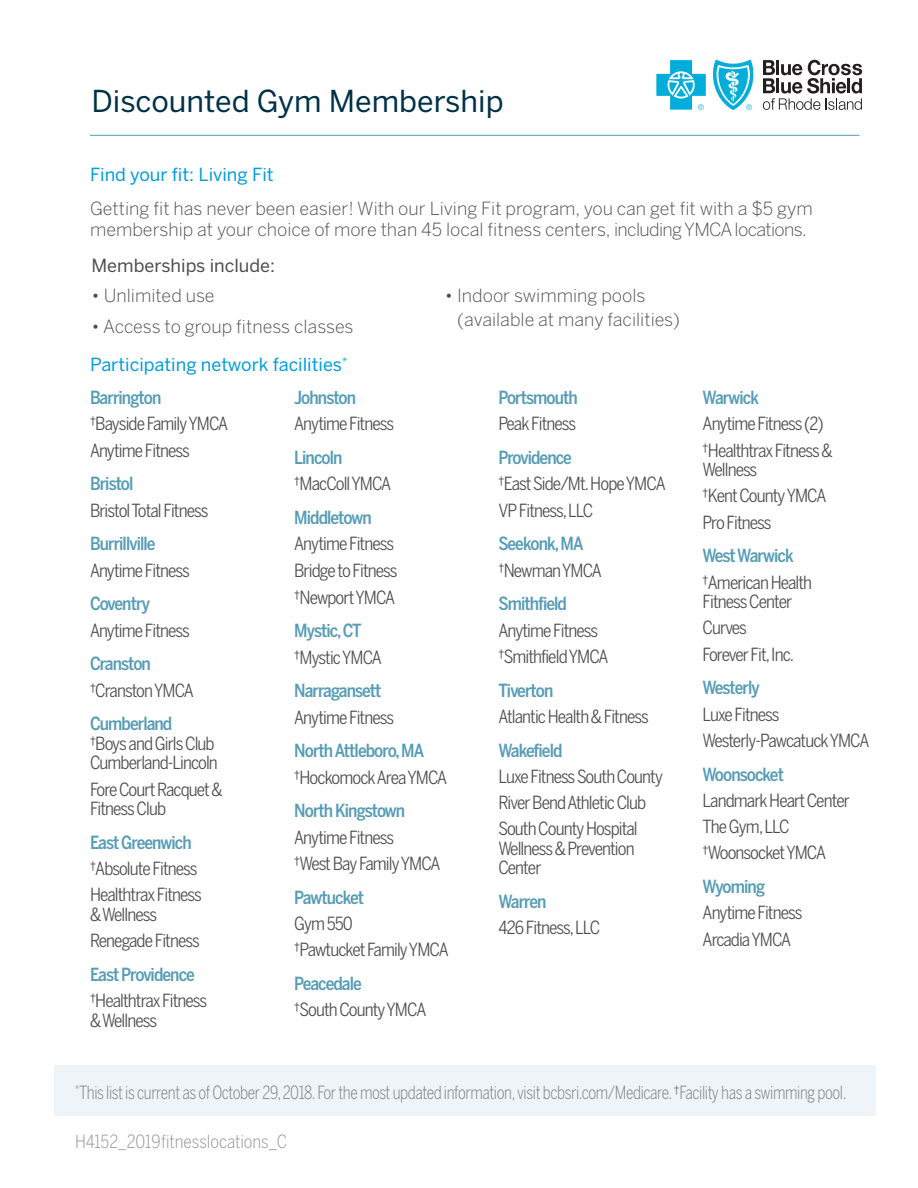
<style>
.page{position:relative;width:918px;height:1188px;background:#fff}
.page>*{position:absolute;margin:0;border:0;box-sizing:border-box;transform-origin:0 0}
._2015_Page_Headers{font:30px "Benton Sans";color:#003147}
.Gym_address{font:18px/19.5px "Benton Sans Cond";letter-spacing:-.05em;color:#4d4d4f}
.Gym_address-2{font:500 18px "Benton Sans Cond";letter-spacing:-.05em;color:#569cb6}
._2015_Body_Text{font:300 18px/21px "Benton Sans";color:#4d4d4f}
.t1{font:300 18px "Benton Sans Condensed";letter-spacing:-.025em;color:#7a7b7e;scale:.9 1}
.Bullet_list{font:300 18px/24px "Benton Sans";color:#4d4d4f}
._2015_Body_Text-2{font:18px "Benton Sans";color:#009ddd}
.t2{font:300 18px "Benton Sans Condensed";letter-spacing:-.005em;color:#919396}
.Bullet_list-2{font:18px "Benton Sans";color:#4d4d4f}
.s1{font-weight:500;color:#569cb6}
</style>
<div class="page">
<div style="left:54px;top:1066px;width:822px;height:50px;background:#eef4f8"></div>
<hr style="left:90px;top:135px;width:770px;height:1px;background:#569cb6">
<svg style="left:656px;top:60px;width:50px;height:50px"></svg>
<svg style="left:713px;top:59px;width:41px;height:51px"></svg>
<svg style="left:763px;top:60px;width:99px;height:50px"></svg>
<p class="_2015_Page_Headers" style="left:92px;top:83px;width:414px">Discounted Gym Membership</p>
<p class="_2015_Body_Text-2" style="left:90px;top:163px;width:185px">Find your fit: Living Fit</p>
<p class="_2015_Body_Text" style="left:90px;top:198px;width:724px">Getting fit has never been easier! With our Living Fit program, you can get fit with a $5 gym membership at your choice of more than 45 local fitness centers, including YMCA locations.</p>
<p class="Bullet_list-2" style="left:92px;top:255px;width:185px">Memberships include:</p>
<p class="Bullet_list" style="left:92px;top:284px;width:125px">• Unlimited use</p>
<p class="Bullet_list" style="left:92px;top:315px;width:264px">• Access to group fitness classes</p>
<p class="_2015_Body_Text-2" style="left:90px;top:354px;width:259px">Participating network facilities<sup>*</sup></p>
<p class="Bullet_list" style="left:457px;top:284px;width:225px;text-indent:-12px">• Indoor swimming pools (available at many facilities)</p>
<p class="Gym_address-2" style="left:90px;top:387px;width:73px">Barrington</p>
<p class="Gym_address" style="left:90px;top:414px;width:140px"><sup>†</sup>Bayside Family YMCA</p>
<p class="Gym_address" style="left:90px;top:440px;width:101px">Anytime Fitness</p>
<p class="Gym_address-2" style="left:90px;top:473px;width:45px">Bristol</p>
<p class="Gym_address" style="left:90px;top:500px;width:120px">Bristol Total Fitness</p>
<p class="Gym_address-2" style="left:90px;top:533px;width:67px">Burrillville</p>
<p class="Gym_address" style="left:90px;top:560px;width:101px">Anytime Fitness</p>
<p class="Gym_address-2" style="left:90px;top:593px;width:62px">Coventry</p>
<p class="Gym_address" style="left:90px;top:620px;width:101px">Anytime Fitness</p>
<p class="Gym_address-2" style="left:90px;top:653px;width:62px">Cranston</p>
<p class="Gym_address" style="left:90px;top:680px;width:105px"><sup>†</sup>Cranston YMCA</p>
<p class="Gym_address" style="left:90px;top:714px;width:129px"><span class="s1">Cumberland<br></span><sup>†</sup>Boys and Girls Club<br>Cumberland-Lincoln</p>
<p class="Gym_address" style="left:90px;top:779px;width:134px">Fore Court Racquet &amp;<br>Fitness Club</p>
<p class="Gym_address-2" style="left:90px;top:832px;width:103px">East Greenwich</p>
<p class="Gym_address" style="left:90px;top:859px;width:109px"><sup>†</sup>Absolute Fitness</p>
<p class="Gym_address" style="left:90px;top:885px;width:113px">Healthtrax Fitness &amp; Wellness</p>
<p class="Gym_address" style="left:90px;top:931px;width:111px">Renegade Fitness</p>
<p class="Gym_address-2" style="left:90px;top:964px;width:106px">East Providence</p>
<p class="Gym_address" style="left:90px;top:991px;width:119px"><sup>†</sup>Healthtrax Fitness &amp; Wellness</p>
<p class="Gym_address-2" style="left:294px;top:387px;width:63px">Johnston</p>
<p class="Gym_address" style="left:294px;top:414px;width:101px">Anytime Fitness</p>
<p class="Gym_address-2" style="left:294px;top:447px;width:50px">Lincoln</p>
<p class="Gym_address" style="left:294px;top:474px;width:99px"><sup>†</sup>MacColl YMCA</p>
<p class="Gym_address-2" style="left:294px;top:507px;width:79px">Middletown</p>
<p class="Gym_address" style="left:294px;top:530px;width:105px;line-height:27px">Anytime Fitness<br>Bridge to Fitness</p>
<p class="Gym_address" style="left:294px;top:587px;width:103px"><sup>†</sup>Newport YMCA</p>
<p class="Gym_address-2" style="left:294px;top:620px;width:69px">Mystic, CT</p>
<p class="Gym_address" style="left:294px;top:647px;width:89px"><sup>†</sup>Mystic YMCA</p>
<p class="Gym_address-2" style="left:294px;top:680px;width:89px">Narragansett</p>
<p class="Gym_address" style="left:294px;top:707px;width:101px">Anytime Fitness</p>
<p class="Gym_address-2" style="left:294px;top:740px;width:132px">North Attleboro, MA</p>
<p class="Gym_address" style="left:294px;top:767px;width:155px"><sup>†</sup>Hockomock Area YMCA</p>
<p class="Gym_address-2" style="left:294px;top:800px;width:112px">North Kingstown</p>
<p class="Gym_address" style="left:294px;top:827px;width:101px">Anytime Fitness</p>
<p class="Gym_address" style="left:294px;top:854px;width:148px"><sup>†</sup>West Bay Family YMCA</p>
<p class="Gym_address-2" style="left:294px;top:887px;width:71px">Pawtucket</p>
<p class="Gym_address" style="left:294px;top:914px;width:60px">Gym 550</p>
<p class="Gym_address" style="left:294px;top:940px;width:156px"><sup>†</sup>Pawtucket Family YMCA</p>
<p class="Gym_address-2" style="left:294px;top:973px;width:69px">Peacedale</p>
<p class="Gym_address" style="left:294px;top:1000px;width:134px"><sup>†</sup>South County YMCA</p>
<p class="Gym_address-2" style="left:498px;top:387px;width:81px">Portsmouth</p>
<p class="Gym_address" style="left:498px;top:414px;width:79px">Peak Fitness</p>
<p class="Gym_address-2" style="left:498px;top:447px;width:75px">Providence</p>
<p class="Gym_address" style="left:498px;top:474px;width:169px"><sup>†</sup>East Side/Mt. Hope YMCA</p>
<p class="Gym_address" style="left:498px;top:500px;width:97px">VP Fitness, LLC</p>
<p class="Gym_address-2" style="left:498px;top:533px;width:87px">Seekonk, MA</p>
<p class="Gym_address" style="left:498px;top:560px;width:105px"><sup>†</sup>Newman YMCA</p>
<p class="Gym_address-2" style="left:498px;top:593px;width:70px">Smithfield</p>
<p class="Gym_address" style="left:498px;top:620px;width:101px">Anytime Fitness</p>
<p class="Gym_address" style="left:498px;top:647px;width:112px"><sup>†</sup>Smithfield YMCA</p>
<p class="Gym_address-2" style="left:498px;top:680px;width:56px">Tiverton</p>
<p class="Gym_address" style="left:498px;top:707px;width:152px">Atlantic Health &amp; Fitness</p>
<p class="Gym_address-2" style="left:498px;top:740px;width:66px">Wakefield</p>
<p class="Gym_address" style="left:498px;top:767px;width:166px">Luxe Fitness South County</p>
<p class="Gym_address" style="left:498px;top:793px;width:149px">River Bend Athletic Club</p>
<p class="Gym_address" style="left:498px;top:819px;width:141px">South County Hospital<br>Wellness &amp; Prevention<br>Center</p>
<p class="Gym_address-2" style="left:498px;top:891px;width:50px">Warren</p>
<p class="Gym_address" style="left:498px;top:918px;width:104px">426 Fitness, LLC</p>
<p class="Gym_address-2" style="left:703px;top:387px;width:58px">Warwick</p>
<p class="Gym_address" style="left:703px;top:414px;width:123px">Anytime Fitness (2)</p>
<p class="Gym_address" style="left:703px;top:440px;width:131px"><sup>†</sup>Healthtrax Fitness &amp;<br>Wellness</p>
<p class="Gym_address" style="left:703px;top:486px;width:125px"><sup>†</sup>Kent County YMCA</p>
<p class="Gym_address" style="left:703px;top:512px;width:70px">Pro Fitness</p>
<p class="Gym_address-2" style="left:703px;top:545px;width:93px">West Warwick</p>
<p class="Gym_address" style="left:703px;top:572px;width:111px"><sup>†</sup>American Health<br>Fitness Center</p>
<p class="Gym_address" style="left:703px;top:618px;width:46px">Curves</p>
<p class="Gym_address" style="left:703px;top:644px;width:93px">Forever Fit, Inc.</p>
<p class="Gym_address-2" style="left:703px;top:677px;width:59px">Westerly</p>
<p class="Gym_address" style="left:703px;top:704px;width:78px">Luxe Fitness</p>
<p class="Gym_address" style="left:703px;top:731px;width:168px">Westerly-Pawcatuck YMCA</p>
<p class="Gym_address-2" style="left:703px;top:764px;width:83px">Woonsocket</p>
<p class="Gym_address" style="left:703px;top:791px;width:149px">Landmark Heart Center</p>
<p class="Gym_address" style="left:703px;top:817px;width:89px">The Gym, LLC</p>
<p class="Gym_address" style="left:703px;top:843px;width:125px"><sup>†</sup>Woonsocket YMCA</p>
<p class="Gym_address-2" style="left:703px;top:876px;width:64px">Wyoming</p>
<p class="Gym_address" style="left:703px;top:903px;width:101px">Anytime Fitness</p>
<p class="Gym_address" style="left:703px;top:929px;width:90px">Arcadia YMCA</p>
<p class="t1" style="left:75px;top:1082px;width:859px"><sup>*</sup>This list is current as of October 29, 2018. For the most updated information, visit bcbsri.com/Medicare. <sup>†</sup>Facility has a swimming pool.</p>
<p class="t2" style="left:75px;top:1131px;width:214px">H4152_2019fitnesslocations_C</p>
</div>
